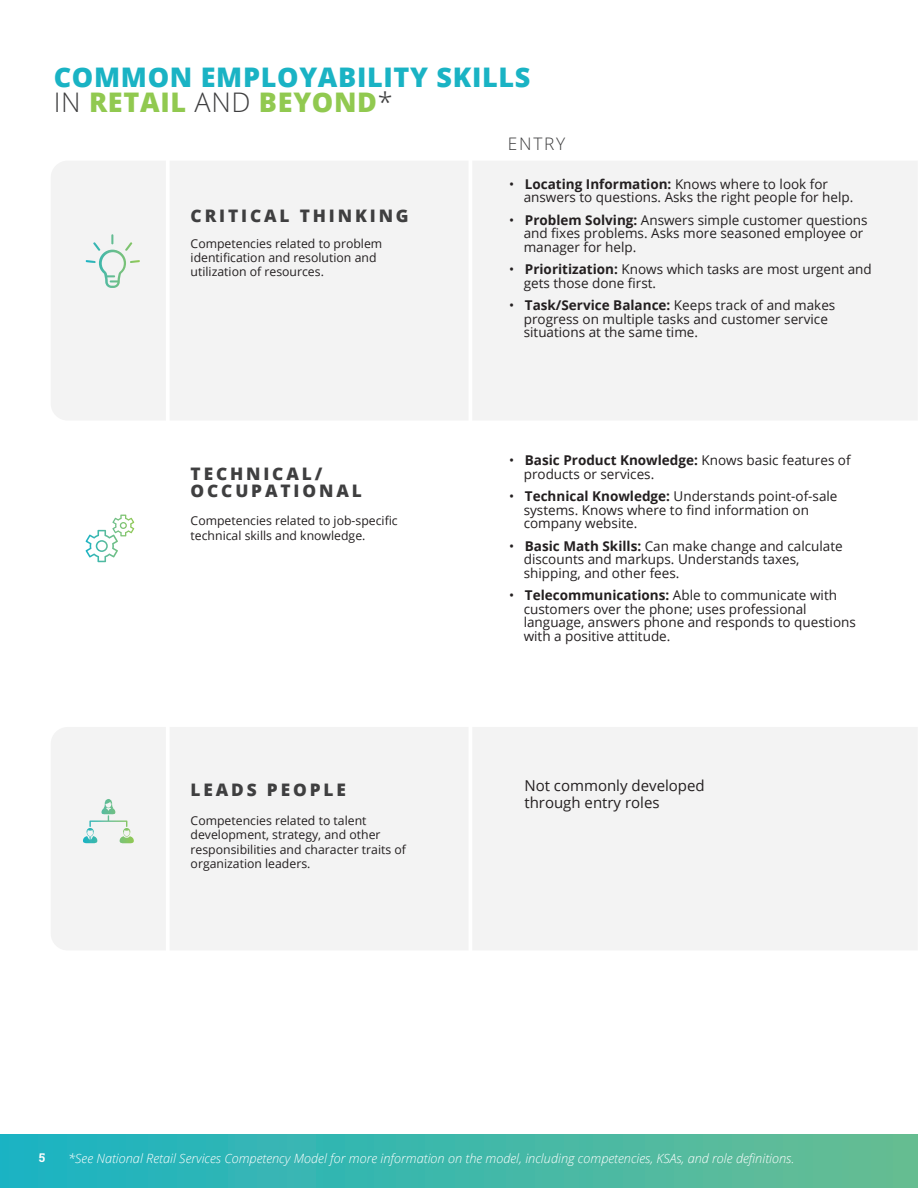
<style>
.page{position:relative;width:918px;height:1188px;background:#fff}
.page>*{position:absolute;margin:0;border:0;box-sizing:border-box;transform-origin:0 0}
.t1{font:800 27px/25px "Open Sans";letter-spacing:.025em;color:#1ab3c4}
.t2{font:800 17.25px/17px "Open Sans";letter-spacing:.165em;color:#3f3f40}
.t3{font:300 17.25px "Open Sans";letter-spacing:.1em;color:#3f3f40}
.t4{font:15px/16.5px "Open Sans";color:#231f20}
.t5{font:13.5px/13.5px "Open Sans";color:#231f20}
.t6{font:italic 300 12.75px "Open Sans";color:#fff}
.t7{font:12.3px/14.4px "Open Sans";color:#231f20}
.t8{font:700 12px "Roboto Slab";color:#fff}
.s1{font-weight:300;color:#3f3f40}
.s2{color:#91c950}
.s3{font-weight:700}
</style>
<div class="page">
<div style="left:0;top:1134px;width:918px;height:54px;background:linear-gradient(to right,#1ab3c3,#67bd91)"></div>
<div style="left:51px;top:161px;width:866px;height:259px;background:#f3f3f3"></div>
<div style="left:51px;top:727px;width:866px;height:223px;background:#f3f3f3"></div>
<hr style="left:166px;top:136px;width:4px;height:988px;background:#fff">
<hr style="left:469px;top:136px;width:3px;height:988px;background:#fff">
<svg style="left:85px;top:234px;width:55px;height:54px"></svg>
<svg style="left:86px;top:515px;width:48px;height:47px"></svg>
<svg style="left:83px;top:799px;width:47px;height:44px"></svg>
<h1 class="t1" style="left:54px;top:63px;width:478px">COMMON EMPLOYABILITY SKILLS<br><span class="s1">IN</span> <span class="s2">RETAIL</span> <span class="s1">AND</span> <span class="s2">BEYOND</span><span class="s1">*</span></h1>
<p class="t2" style="left:191px;top:206px;width:220px">CRITICAL THINKING</p>
<p class="t7" style="left:191px;top:236px;width:193px">Competencies related to problem identification and resolution and utilization of resources.</p>
<p class="t2" style="left:191px;top:465px;width:173px">TECHNICAL/<br>OCCUPATIONAL</p>
<p class="t7" style="left:191px;top:513px;width:209px">Competencies related to job-specific technical skills and knowledge.</p>
<p class="t2" style="left:191px;top:780px;width:157px">LEADS PEOPLE</p>
<p class="t7" style="left:191px;top:813px;width:217px">Competencies related to talent development, strategy, and other responsibilities and character traits of organization leaders.</p>
<p class="t3" style="left:508px;top:132px;width:59px">ENTRY</p>
<p class="t5" style="left:524px;top:177px;width:331px;text-indent:-14px">• <span class="s3">Locating Information:</span> Knows where to look for answers to questions. Asks the right people for help.</p>
<p class="t5" style="left:524px;top:213px;width:345px;text-indent:-14px">• <span class="s3">Problem Solving:</span> Answers simple customer questions and fixes problems. Asks more seasoned employee or manager for help.</p>
<p class="t5" style="left:524px;top:262px;width:350px;text-indent:-14px">• <span class="s3">Prioritization:</span> Knows which tasks are most urgent and gets those done first.</p>
<p class="t5" style="left:524px;top:298px;width:313px;text-indent:-14px">• <span class="s3">Task/Service Balance:</span> Keeps track of and makes progress on multiple tasks and customer service situations at the same time.</p>
<p class="t5" style="left:524px;top:453px;width:328px;text-indent:-14px">• <span class="s3">Basic Product Knowledge:</span> Knows basic features of products or services.</p>
<p class="t5" style="left:524px;top:489px;width:315px;text-indent:-14px">• <span class="s3">Technical Knowledge:</span> Understands point-of-sale systems. Knows where to find information on company website.</p>
<p class="t5" style="left:524px;top:539px;width:321px;text-indent:-14px">• <span class="s3">Basic Math Skills:</span> Can make change and calculate discounts and markups. Understands taxes, shipping, and other fees.</p>
<p class="t5" style="left:524px;top:588px;width:334px;text-indent:-14px">• <span class="s3">Telecommunications:</span> Able to communicate with customers over the phone; uses professional language, answers phone and responds to questions with a positive attitude.</p>
<p class="t4" style="left:524px;top:777px;width:182px">Not commonly developed through entry roles</p>
<p class="t8" style="left:39px;top:1150px;width:8px">5</p>
<p class="t6" style="left:68px;top:1149px;width:728px">*See National Retail Services Competency Model for more information on the model, including competencies, KSAs, and role definitions.</p>
</div>
